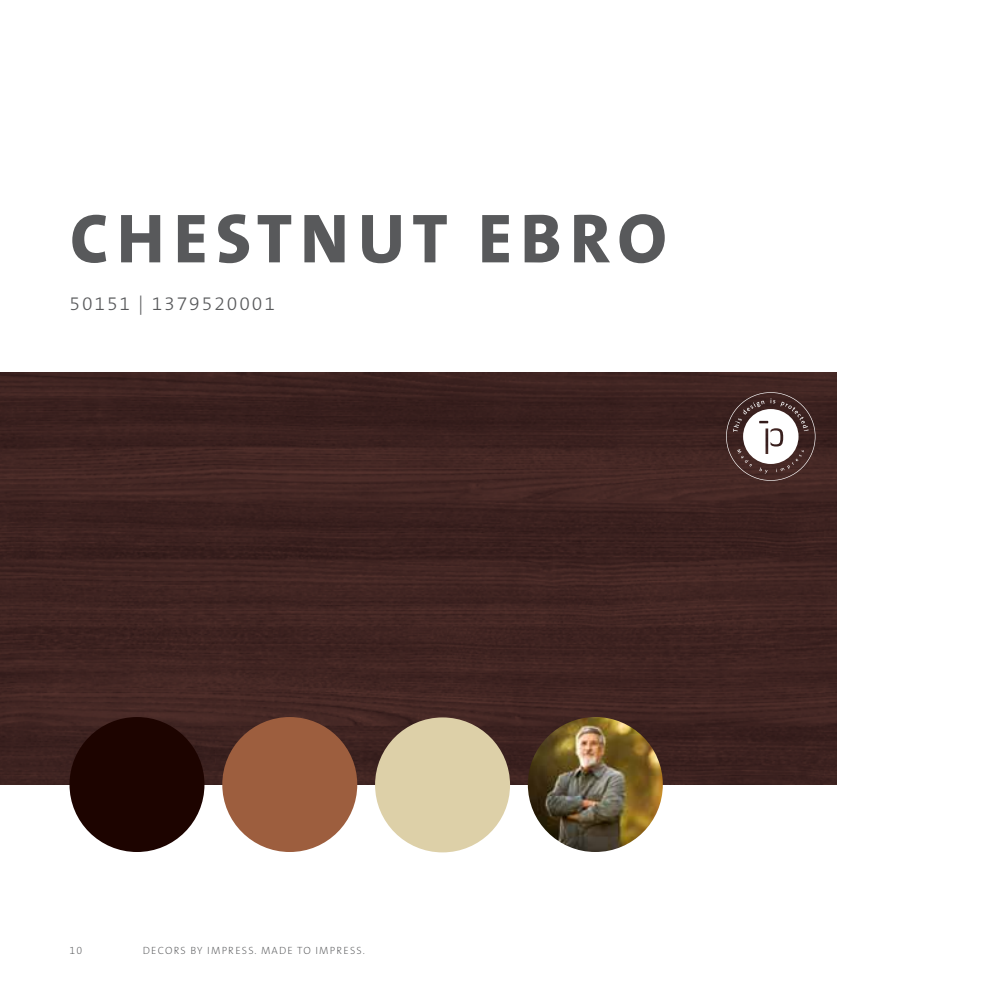
<style>
.page{position:relative;width:993px;height:993px;background:#fff}
.page>*{position:absolute;margin:0;border:0;box-sizing:border-box;transform-origin:0 0}
.t1{font:800 70px "The Sans B Plus W8";letter-spacing:.115em;color:#58595b}
.t2{font:300 19.25px "The Sans B Plus W3";letter-spacing:.1em;color:#58595b}
.t3{font:200 10.5px "The Sans B Plus W2";letter-spacing:.115em;color:#58595b}
</style>
<div class="page">
<img style="left:0;top:372px;width:836px;height:412px">
<img style="left:527px;top:716px;width:135px;height:135px;border-radius:67px">
<div style="left:69px;top:716px;width:135px;height:135px;background:#1d0400;border-radius:50%"></div>
<div style="left:222px;top:716px;width:135px;height:135px;background:#9d5e3e;border-radius:50%"></div>
<div style="left:375px;top:717px;width:135px;height:135px;background:#ddd0a8;border-radius:50%"></div>
<svg style="left:725px;top:392px;width:90px;height:88px"></svg>
<h1 class="t1" style="left:70px;top:194px;width:594px">CHESTNUT EBRO</h1>
<h2 class="t2" style="left:69px;top:291px;width:207px">50151 | 1379520001</h2>
<p class="t3" style="left:69px;top:942px;width:14px">10</p>
<p class="t3" style="left:143px;top:943px;width:223px">DECORS BY IMPRESS. MADE TO IMPRESS.</p>
</div>
